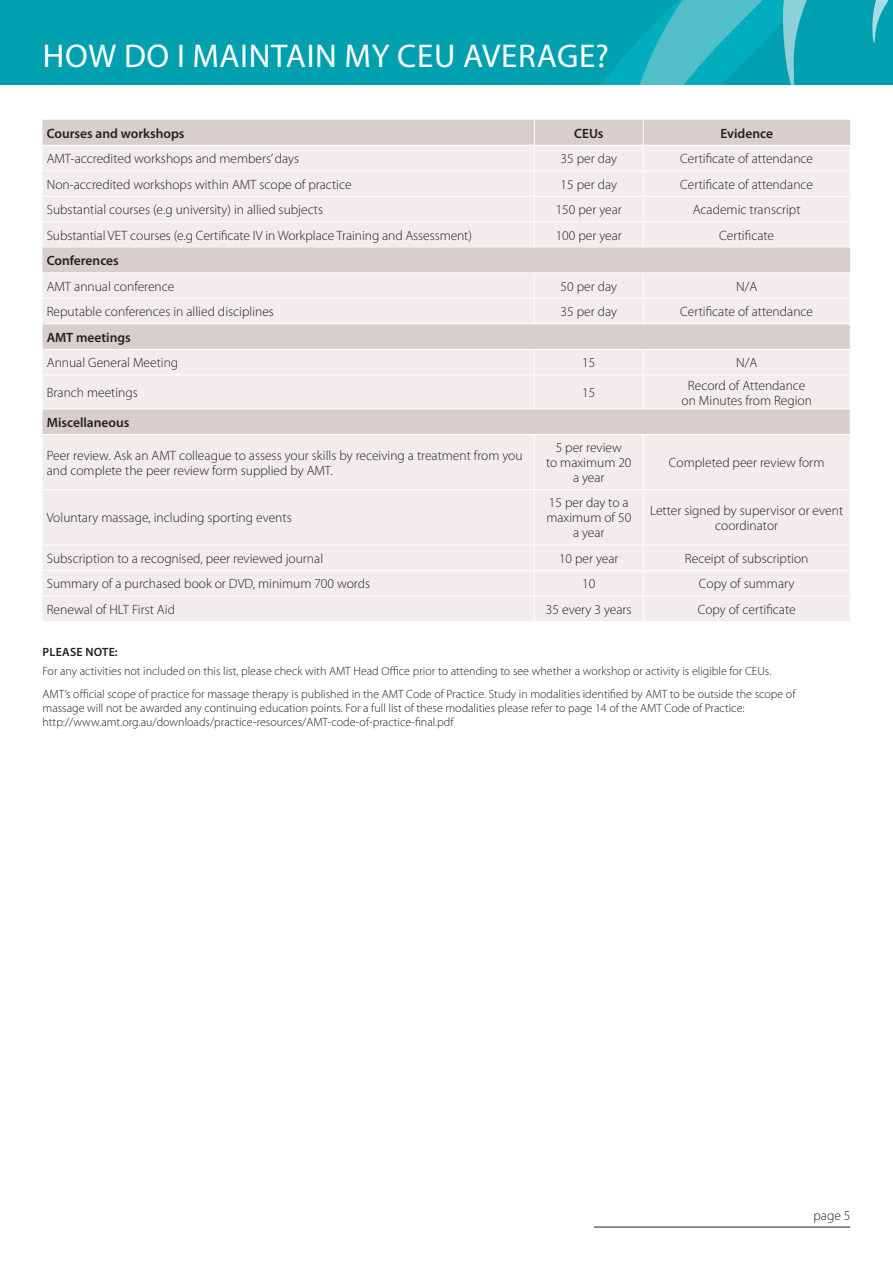
<style>
.page{position:relative;width:893px;height:1263px;background:#fff}
.page>*{position:absolute;margin:0;border:0;box-sizing:border-box;transform-origin:0 0}
.t1{font:33px "Myriad Pro";letter-spacing:.02em;color:#fff}
.t2{font:300 13.5px/15px "Myriad Pro";color:#231f20;text-align:center}
.t3{font:600 13.5px "Myriad Pro";color:#231f20}
.t4{font:300 12px/14.4px "Myriad Pro";color:#231f20}
.t5{font:600 12px "Myriad Pro";letter-spacing:.02em;color:#231f20}
</style>
<div class="page">
<div style="left:0;top:0;width:893px;height:85px;background:#00a0b0"></div>
<svg style="left:617px;top:0;width:162px;height:85px"></svg>
<svg style="left:779px;top:0;width:110px;height:85px"></svg>
<div style="left:43px;top:120px;width:807px;height:25px;background:#d6cfcb"></div>
<svg style="left:43px;top:146px;width:807px;height:475px;fill:#f0edec"></svg>
<hr style="left:43px;top:273px;width:491px;height:1px;background:#fff">
<hr style="left:534px;top:273px;width:109px;height:1px;background:#fff">
<hr style="left:643px;top:273px;width:207px;height:1px;background:#fff">
<hr style="left:43px;top:171px;width:491px;height:1px;background:#fff">
<hr style="left:534px;top:171px;width:109px;height:1px;background:#fff">
<hr style="left:643px;top:171px;width:207px;height:1px;background:#fff">
<hr style="left:43px;top:196px;width:491px;height:1px;background:#fff">
<hr style="left:534px;top:196px;width:109px;height:1px;background:#fff">
<hr style="left:643px;top:196px;width:207px;height:1px;background:#fff">
<hr style="left:43px;top:222px;width:491px;height:1px;background:#fff">
<hr style="left:534px;top:222px;width:109px;height:1px;background:#fff">
<hr style="left:643px;top:222px;width:207px;height:1px;background:#fff">
<hr style="left:43px;top:298px;width:491px;height:1px;background:#fff">
<hr style="left:534px;top:298px;width:109px;height:1px;background:#fff">
<hr style="left:643px;top:298px;width:207px;height:1px;background:#fff">
<hr style="left:43px;top:324px;width:491px;height:1px;background:#fff">
<hr style="left:534px;top:324px;width:109px;height:1px;background:#fff">
<hr style="left:643px;top:324px;width:207px;height:1px;background:#fff">
<hr style="left:43px;top:349px;width:491px;height:1px;background:#fff">
<hr style="left:534px;top:349px;width:109px;height:1px;background:#fff">
<hr style="left:643px;top:349px;width:207px;height:1px;background:#fff">
<hr style="left:43px;top:375px;width:491px;height:1px;background:#fff">
<hr style="left:534px;top:375px;width:109px;height:1px;background:#fff">
<hr style="left:643px;top:375px;width:207px;height:1px;background:#fff">
<hr style="left:43px;top:409px;width:491px;height:1px;background:#fff">
<hr style="left:534px;top:409px;width:109px;height:1px;background:#fff">
<hr style="left:643px;top:409px;width:207px;height:1px;background:#fff">
<hr style="left:43px;top:434px;width:491px;height:1px;background:#fff">
<hr style="left:534px;top:434px;width:109px;height:1px;background:#fff">
<hr style="left:643px;top:434px;width:207px;height:1px;background:#fff">
<hr style="left:43px;top:489px;width:491px;height:1px;background:#fff">
<hr style="left:534px;top:489px;width:109px;height:1px;background:#fff">
<hr style="left:643px;top:489px;width:207px;height:1px;background:#fff">
<hr style="left:43px;top:545px;width:491px;height:1px;background:#fff">
<hr style="left:534px;top:545px;width:109px;height:1px;background:#fff">
<hr style="left:643px;top:545px;width:207px;height:1px;background:#fff">
<hr style="left:43px;top:570px;width:491px;height:1px;background:#fff">
<hr style="left:534px;top:570px;width:109px;height:1px;background:#fff">
<hr style="left:643px;top:570px;width:207px;height:1px;background:#fff">
<hr style="left:43px;top:596px;width:491px;height:1px;background:#fff">
<hr style="left:534px;top:596px;width:109px;height:1px;background:#fff">
<hr style="left:643px;top:596px;width:207px;height:1px;background:#fff">
<svg style="left:534px;top:120px;width:1px;height:127px"></svg>
<svg style="left:643px;top:120px;width:1px;height:127px"></svg>
<svg style="left:534px;top:274px;width:1px;height:50px"></svg>
<svg style="left:643px;top:274px;width:1px;height:50px"></svg>
<svg style="left:534px;top:350px;width:1px;height:25px"></svg>
<svg style="left:643px;top:350px;width:1px;height:25px"></svg>
<hr style="left:534px;top:375px;width:1px;height:34px;background:#fff">
<hr style="left:643px;top:375px;width:1px;height:34px;background:#fff">
<hr style="left:534px;top:435px;width:1px;height:54px;background:#fff">
<hr style="left:643px;top:435px;width:1px;height:54px;background:#fff">
<hr style="left:534px;top:490px;width:1px;height:55px;background:#fff">
<hr style="left:643px;top:490px;width:1px;height:55px;background:#fff">
<svg style="left:534px;top:546px;width:1px;height:75px"></svg>
<svg style="left:643px;top:546px;width:1px;height:75px"></svg>
<hr style="left:594px;top:1227px;width:256px;height:1px;background:#231f20">
<p class="t1" style="left:43px;top:36px;width:568px">HOW DO I MAINTAIN MY CEU AVERAGE?</p>
<p class="t3" style="left:47px;top:124px;width:139px">Courses and workshops</p>
<p class="t3" style="left:574px;top:124px;width:31px">CEUs</p>
<p class="t3" style="left:720px;top:124px;width:54px">Evidence</p>
<p class="t2" style="left:47px;top:151px;width:254px">AMT-accredited workshops and members’ days</p>
<p class="t2" style="left:561px;top:151px;width:58px">35 per day</p>
<p class="t2" style="left:680px;top:151px;width:134px">Certificate of attendance</p>
<p class="t2" style="left:47px;top:176px;width:306px">Non-accredited workshops within AMT scope of practice</p>
<p class="t2" style="left:561px;top:176px;width:58px">15 per day</p>
<p class="t2" style="left:680px;top:176px;width:134px">Certificate of attendance</p>
<p class="t2" style="left:47px;top:202px;width:278px">Substantial courses (e.g university) in allied subjects</p>
<p class="t2" style="left:556px;top:202px;width:68px">150 per year</p>
<p class="t2" style="left:693px;top:202px;width:109px">Academic transcript</p>
<p class="t2" style="left:47px;top:228px;width:427px">Substantial VET courses (e.g Certificate IV in Workplace Training and Assessment)</p>
<p class="t2" style="left:556px;top:228px;width:68px">100 per year</p>
<p class="t2" style="left:719px;top:228px;width:56px">Certificate</p>
<p class="t3" style="left:47px;top:252px;width:74px">Conferences</p>
<p class="t2" style="left:47px;top:279px;width:129px">AMT annual conference</p>
<p class="t2" style="left:561px;top:279px;width:58px">50 per day</p>
<p class="t2" style="left:736px;top:279px;width:23px">N/A</p>
<p class="t2" style="left:47px;top:304px;width:229px">Reputable conferences in allied disciplines</p>
<p class="t2" style="left:561px;top:304px;width:58px">35 per day</p>
<p class="t2" style="left:680px;top:304px;width:134px">Certificate of attendance</p>
<p class="t3" style="left:47px;top:329px;width:86px">AMT meetings</p>
<p class="t2" style="left:47px;top:355px;width:133px">Annual General Meeting</p>
<p class="t2" style="left:582px;top:355px;width:15px">15</p>
<p class="t2" style="left:736px;top:355px;width:23px">N/A</p>
<p class="t2" style="left:47px;top:385px;width:93px">Branch meetings</p>
<p class="t2" style="left:582px;top:385px;width:15px">15</p>
<p class="t2" style="left:681px;top:377px;width:132px">Record of Attendance on Minutes from Region</p>
<p class="t3" style="left:47px;top:414px;width:84px">Miscellaneous</p>
<p class="t2" style="left:47px;top:447px;width:477px;text-align:left">Peer review. Ask an AMT colleague to assess your skills by receiving a treatment from you and complete the peer review form supplied by AMT.</p>
<p class="t2" style="left:546px;top:440px;width:87px">5 per review<br>to maximum 20 a year</p>
<p class="t2" style="left:669px;top:455px;width:157px">Completed peer review form</p>
<p class="t2" style="left:47px;top:510px;width:246px">Voluntary massage, including sporting events</p>
<p class="t2" style="left:546px;top:495px;width:86px">15 per day to a maximum of 50 a year</p>
<p class="t2" style="left:650px;top:503px;width:194px">Letter signed by supervisor or event coordinator</p>
<p class="t2" style="left:47px;top:551px;width:278px">Subscription to a recognised, peer reviewed journal</p>
<p class="t2" style="left:559px;top:551px;width:61px">10 per year</p>
<p class="t2" style="left:685px;top:551px;width:125px">Receipt of subscription</p>
<p class="t2" style="left:47px;top:576px;width:325px">Summary of a purchased book or DVD, minimum 700 words</p>
<p class="t2" style="left:582px;top:576px;width:15px">10</p>
<p class="t2" style="left:699px;top:576px;width:97px">Copy of summary</p>
<p class="t2" style="left:47px;top:602px;width:130px">Renewal of HLT First Aid</p>
<p class="t2" style="left:546px;top:602px;width:87px">35 every 3 years</p>
<p class="t2" style="left:698px;top:602px;width:99px">Copy of certificate</p>
<p class="t5" style="left:43px;top:644px;width:77px">PLEASE NOTE:</p>
<p class="t4" style="left:43px;top:663px;width:730px">For any activities not included on this list, please check with AMT Head Office prior to attending to see whether a workshop or activity is eligible for CEUs.</p>
<p class="t4" style="left:43px;top:686px;width:754px">AMT’s official scope of practice for massage therapy is published in the AMT Code of Practice. Study in modalities identified by AMT to be outside the scope of massage will not be awarded any continuing education points. For a full list of these modalities please refer to page 14 of the AMT Code of Practice: http://www.amt.org.au/downloads/practice-resources/AMT-code-of-practice-final.pdf</p>
<p class="t2" style="left:813px;top:1208px;width:39px">page 5</p>
</div>
